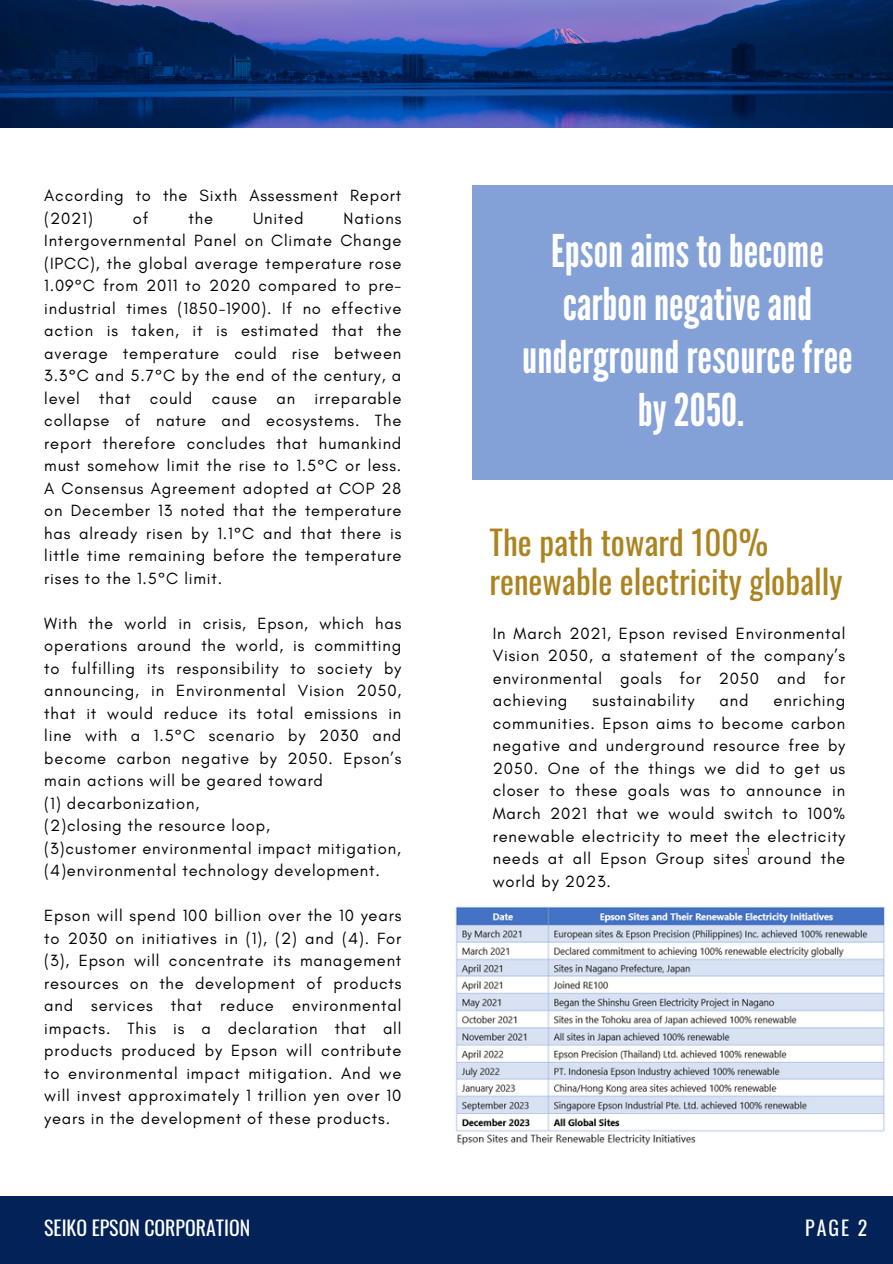
<style>
.page{position:relative;width:893px;height:1264px;background:#fff}
.page>*{position:absolute;margin:0;border:0;box-sizing:border-box;transform-origin:0 0}
.t1{font:45px/52.8px "League Gothic";color:#fff;text-align:center}
.t2{font:33.15px "Oswald";color:#ab841f}
.t3{font:19.8px "Oswald";color:#fff}
.t4{font:16.5px/22.5px "Glacial Indifference";letter-spacing:.05em;color:#000;text-align:justify}
.t5{font:10.5px "Glacial Indifference";color:#000}
</style>
<div class="page">
<img style="left:0;top:0;width:892px;height:127px">
<div style="left:0;top:1195px;width:892px;height:68px;background:#032358"></div>
<div style="left:471px;top:185px;width:421px;height:295px;background:#83a1d7"></div>
<img style="left:455px;top:906px;width:430px;height:239px">
<p class="t4" style="left:44px;top:184px;width:358px">According to the Sixth Assessment Report (2021)</p>
<p class="t4" style="left:133px;top:206px;width:17px">of</p>
<p class="t4" style="left:188px;top:206px;width:26px">the</p>
<p class="t4" style="left:253px;top:206px;width:52px">United</p>
<p class="t4" style="left:44px;top:206px;width:358px;text-indent:299px">Nations Intergovernmental Panel on Climate Change (IPCC), the global average temperature rose 1.09°C from 2011 to 2020 compared to pre&shy;industrial times (1850-1900). If no effective action is taken, it is estimated that the average temperature could rise between 3.3°C and 5.7°C by the end of the century, a level that could cause an irreparable collapse of nature and ecosystems. The report therefore concludes that humankind must somehow limit the rise to 1.5°C or less.<br>A Consensus Agreement adopted at COP 28 on December 13 noted that the temperature has already risen by 1.1°C and that there is little time remaining before the temperature rises to the 1.5°C limit.</p>
<p class="t4" style="left:44px;top:611px;width:358px">With the world in crisis, Epson, which has operations around the world, is committing to fulfilling its responsibility to society by announcing, in Environmental Vision 2050, that it would reduce its total emissions in line with a 1.5°C scenario by 2030 and become carbon negative by 2050. Epson’s main actions will be geared toward</p>
<p class="t4" style="left:44px;top:791px;width:156px">(1) decarbonization,</p>
<p class="t4" style="left:44px;top:814px;width:227px">(2)closing the resource loop,</p>
<p class="t4" style="left:44px;top:836px;width:358px">(3)customer environmental impact mitigation,</p>
<p class="t4" style="left:44px;top:859px;width:337px">(4)environmental technology development.</p>
<p class="t4" style="left:44px;top:904px;width:358px">Epson will spend 100 billion over the 10 years to 2030 on initiatives in (1), (2) and (4). For (3), Epson will concentrate its management resources on the development of products and services that reduce environmental impacts. This is a declaration that all products produced by Epson will contribute to environmental impact mitigation. And we will invest approximately 1 trillion yen over 10 years in the development of these products.</p>
<p class="t1" style="left:551px;top:225px;width:274px">Epsonaimstobecome</p>
<p class="t1" style="left:522px;top:278px;width:332px">carbonnegativeand undergroundresourcefree</p>
<p class="t1" style="left:637px;top:384px;width:108px">by2050.</p>
<p class="t2" style="left:489px;top:516px;width:280px">The path toward 100%</p>
<p class="t2" style="left:489px;top:555px;width:354px">renewable electricity globally</p>
<p class="t4" style="left:493px;top:622px;width:354px">In March 2021, Epson revised Environmental Vision 2050, a statement of the company’s environmental goals for 2050 and for achieving</p>
<p class="t4" style="left:493px;top:689px;width:354px;text-indent:281px">enriching communities. Epson aims to become carbon negative and underground resource free by 2050. One of the things we did to get us closer to these goals was to announce in March 2021 that we would switch to 100% renewable electricity to meet the electricity needs at all Epson Group sites around the world by 2023.</p>
<p class="t4" style="left:592px;top:689px;width:104px">sustainability</p>
<p class="t4" style="left:719px;top:689px;width:30px">and</p>
<p class="t5" style="left:747px;top:845px;width:5px">1</p>
<p class="t3" style="left:44px;top:1212px;width:207px">SEIKO EPSON CORPORATION</p>
<p class="t3" style="left:805px;top:1211px;width:63px">PAGE 2</p>
</div>
